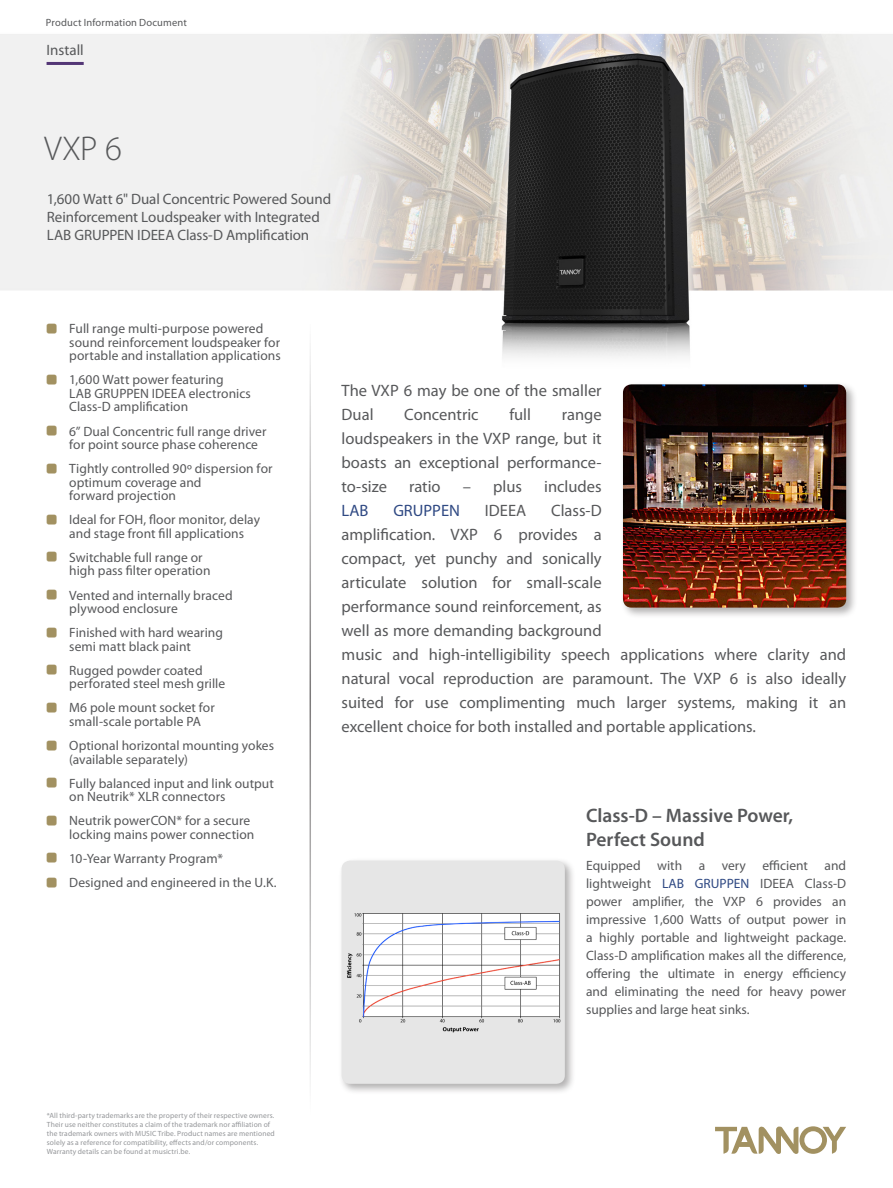
<style>
.page{position:relative;width:893px;height:1188px;background:#fff}
.page>*{position:absolute;margin:0;border:0;box-sizing:border-box;transform-origin:0 0}
._03_Description_Name{font:300 34.5px "Myriad Pro";color:#57585a}
._10_Header_1{font:600 19.5px/24px "Myriad Pro";color:#57585a}
._08_Standard_First_T{font:16.5px/24px "Myriad Pro";color:#57585a}
._08_Standard_First_T-2{font:16.5px "Myriad Pro";color:#2f4983}
._04_Product_Subhead{font:15px/18px "Myriad Pro";letter-spacing:-.005em;color:#57585a}
._01_Item_Group{font:15px "Myriad Pro";color:#57585a}
._05_PFI-Bullets_1{font:13.5px/13.5px "Myriad Pro";letter-spacing:.005em;color:#57585a}
._09_Body_Text_2{font:13.5px/18px "Myriad Pro";color:#57585a;text-align:justify}
.t1{font:10.5px "Myriad Pro";letter-spacing:.015em;color:#57585a}
._07_Disclaimer{font:7.5px/9px "Myriad Pro";letter-spacing:.02em;color:#939598}
.s1{font-family:"SQF Cust Glyph Set 1 V1";font-size:20.25px;color:#a29161}
.s2{color:#2f4983}
</style>
<div class="page">
<img style="left:0;top:33px;width:893px;height:324px">
<hr style="left:309px;top:324px;width:2px;height:797px;background:#231f20">
<svg style="left:715px;top:1126px;width:131px;height:28px"></svg>
<hr style="left:47px;top:62px;width:37px;height:3px;background:#533676">
<div style="left:338px;top:857px;width:238px;height:238px;background:#231f20;opacity:.35"></div>
<img style="left:342px;top:861px;width:223px;height:223px">
<div style="left:620px;top:381px;width:237px;height:238px;background:#231f20;opacity:.35"></div>
<img style="left:623px;top:384px;width:223px;height:224px">
<p class="t1" style="left:46px;top:16px;width:142px">Product Information Document</p>
<p class="_01_Item_Group" style="left:47px;top:40px;width:39px">Install</p>
<p class="_03_Description_Name" style="left:44px;top:130px;width:79px">VXP 6</p>
<p class="_04_Product_Subhead" style="left:47px;top:190px;width:286px">1,600 Watt 6" Dual Concentric Powered Sound<br>Reinforcement Loudspeaker with Integrated<br>LAB GRUPPEN IDEEA Class-D Amplification</p>
<p class="_05_PFI-Bullets_1" style="left:69px;top:322px;width:213px;text-indent:-22px"><span class="s1">#</span> Full range multi-purpose powered sound reinforcement loudspeaker for portable and installation applications</p>
<p class="_05_PFI-Bullets_1" style="left:69px;top:373px;width:183px;text-indent:-22px"><span class="s1">#</span> 1,600 Watt power featuring<br>LAB GRUPPEN IDEEA electronics<br>Class-D amplification</p>
<p class="_05_PFI-Bullets_1" style="left:69px;top:424px;width:199px;text-indent:-22px"><span class="s1">#</span> 6” Dual Concentric full range driver for point source phase coherence</p>
<p class="_05_PFI-Bullets_1" style="left:69px;top:462px;width:205px;text-indent:-22px"><span class="s1">#</span> Tightly controlled 90º dispersion for optimum coverage and<br>forward projection</p>
<p class="_05_PFI-Bullets_1" style="left:47px;top:513px;width:215px;text-align:center"><span class="s1">#</span> Ideal for FOH, floor monitor, delay and stage front fill applications</p>
<p class="_05_PFI-Bullets_1" style="left:69px;top:550px;width:143px;text-indent:-22px"><span class="s1">#</span> Switchable full range or high pass filter operation</p>
<p class="_05_PFI-Bullets_1" style="left:69px;top:588px;width:165px;text-indent:-22px"><span class="s1">#</span> Vented and internally braced plywood enclosure</p>
<p class="_05_PFI-Bullets_1" style="left:69px;top:626px;width:155px;text-indent:-22px"><span class="s1">#</span> Finished with hard wearing semi matt black paint</p>
<p class="_05_PFI-Bullets_1" style="left:69px;top:663px;width:158px;text-indent:-22px"><span class="s1">#</span> Rugged powder coated perforated steel mesh grille</p>
<p class="_05_PFI-Bullets_1" style="left:69px;top:701px;width:147px;text-indent:-22px"><span class="s1">#</span> M6 pole mount socket for small-scale portable PA</p>
<p class="_05_PFI-Bullets_1" style="left:69px;top:739px;width:206px;text-indent:-22px"><span class="s1">#</span> Optional horizontal mounting yokes (available separately)</p>
<p class="_05_PFI-Bullets_1" style="left:69px;top:776px;width:206px;text-indent:-22px"><span class="s1">#</span> Fully balanced input and link output on Neutrik* XLR connectors</p>
<p class="_05_PFI-Bullets_1" style="left:69px;top:814px;width:187px;text-indent:-22px"><span class="s1">#</span> Neutrik powerCON* for a secure locking mains power connection</p>
<p class="_05_PFI-Bullets_1" style="left:47px;top:851px;width:178px"><span class="s1">#</span> 10-Year Warranty Program*</p>
<p class="_05_PFI-Bullets_1" style="left:47px;top:876px;width:231px"><span class="s1">#</span> Designed and engineered in the U.K.</p>
<p class="_08_Standard_First_T" style="left:342px;top:378px;width:262px">The VXP 6 may be one of the smaller<br>Dual</p>
<p class="_08_Standard_First_T" style="left:404px;top:402px;width:76px">Concentric</p>
<p class="_08_Standard_First_T" style="left:509px;top:402px;width:23px">full</p>
<p class="_08_Standard_First_T" style="left:342px;top:402px;width:262px;text-align:justify;text-indent:220px">range loudspeakers in the VXP range, but it boasts an exceptional performance&shy;to-size</p>
<p class="_08_Standard_First_T" style="left:409px;top:474px;width:33px">ratio</p>
<p class="_08_Standard_First_T" style="left:463px;top:474px;width:61px">– plus</p>
<p class="_08_Standard_First_T" style="left:544px;top:474px;width:59px">includes</p>
<p class="_08_Standard_First_T" style="left:342px;top:498px;width:506px;text-indent:210px">Class-D<br>amplification. VXP 6 provides a<br>compact, yet punchy and sonically<br>articulate solution for small-scale<br>performance sound reinforcement, as<br>well as more demanding background<br>music and high-intelligibility speech applications where clarity and natural vocal reproduction are paramount. The VXP 6 is also ideally suited for use complimenting much larger systems, making it an excellent choice for both installed and portable applications.</p>
<p class="_08_Standard_First_T-2" style="left:342px;top:500px;width:28px">LAB</p>
<p class="_08_Standard_First_T-2" style="left:393px;top:500px;width:68px">GRUPPEN</p>
<p class="_08_Standard_First_T" style="left:485px;top:498px;width:43px">IDEEA</p>
<p class="_10_Header_1" style="left:586px;top:803px;width:209px">Class-D – Massive Power,<br>Perfect Sound</p>
<p class="_09_Body_Text_2" style="left:586px;top:856px;width:262px">Equipped with a very efficient and lightweight <span class="s2">LAB GRUPPEN</span> IDEEA Class-D power amplifier, the VXP 6 provides an impressive 1,600 Watts of output power in a highly portable and lightweight package.<br>Class-D amplification makes all the difference, offering the ultimate in energy efficiency and eliminating the need for heavy power supplies and large heat sinks.</p>
<p class="_07_Disclaimer" style="left:47px;top:1111px;width:230px">*All third-party trademarks are the property of their respective owners.<br>Their use neither constitutes a claim of the trademark nor affiliation of the trademark owners with MUSIC Tribe. Product names are mentioned solely as a reference for compatibility, effects and/or components.<br>Warranty details can be found at musictri.be.</p>
</div>
